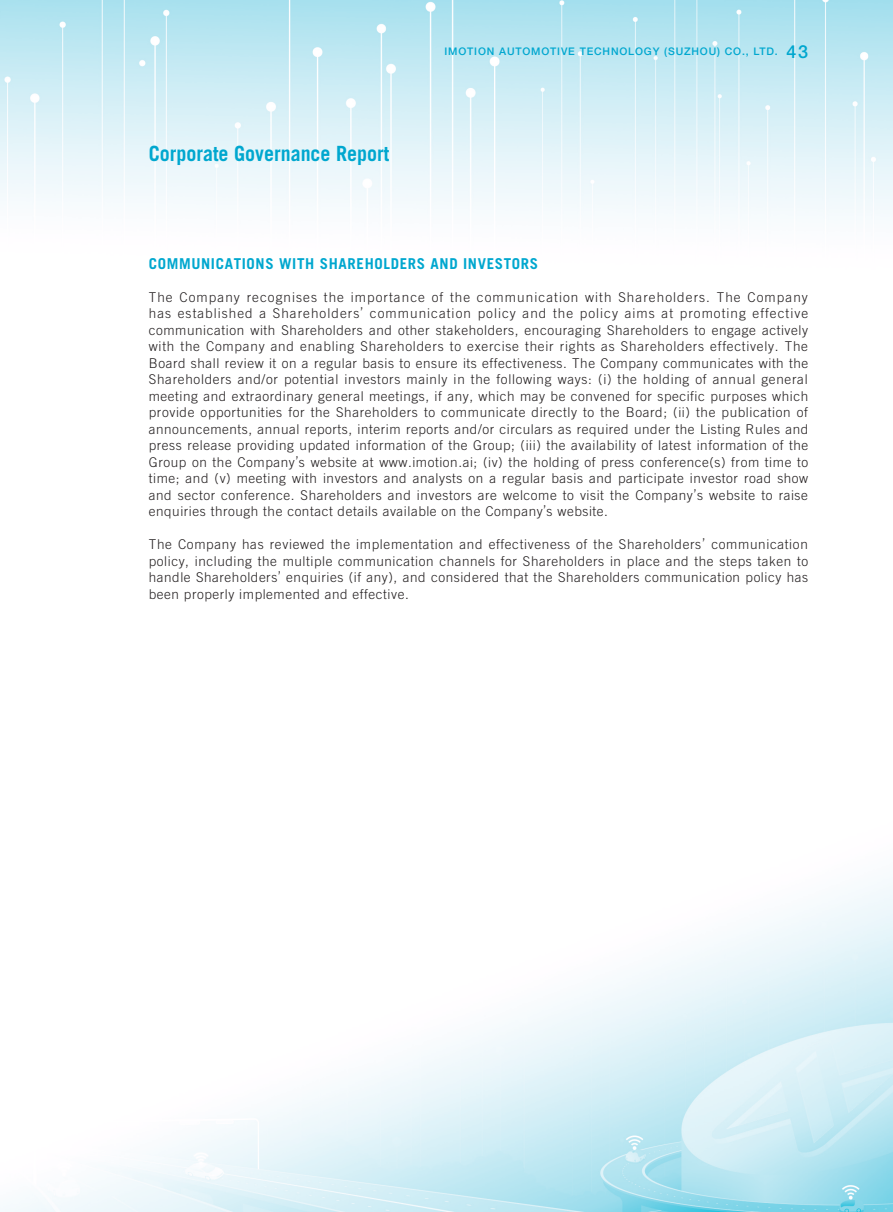
<style>
.page{position:relative;width:893px;height:1212px;background:#fff}
.page>*{position:absolute;margin:0;border:0;box-sizing:border-box;transform-origin:0 0}
.t1{font:700 21px "Trade Gothic LT Std";color:#00a7cf;scale:.95 1}
.t2{font:700 15px "Trade Gothic LT Std";letter-spacing:.04em;color:#00a7cf}
.t3{font:300 13.5px/16.5px "Trade Gothic LT Std";letter-spacing:.04em;color:#231f20;text-align:justify}
.t4{font:500 10.5px "Helvetica Neue LT Std";letter-spacing:.08em;color:#00a7cf}
.s1{font-size:18px}
</style>
<div class="page">
<img style="left:0;top:0;width:893px;height:1212px">
<h1 class="t1" style="left:149px;top:141px;width:255px">Corporate Governance Report</h1>
<p class="t4" style="left:444px;top:45px;width:365px">IMOTION AUTOMOTIVE TECHNOLOGY (SUZHOU) CO., LTD. <span class="s1">43</span></p>
<p class="t2" style="left:149px;top:254px;width:391px">COMMUNICATIONS WITH SHAREHOLDERS AND INVESTORS</p>
<p class="t3" style="left:149px;top:288px;width:661px">The Company recognises the importance of the communication with Shareholders. The Company has established a Shareholders’ communication policy and the policy aims at promoting effective communication with Shareholders and other stakeholders, encouraging Shareholders to engage actively with the Company and enabling Shareholders to exercise their rights as Shareholders effectively. The Board shall review it on a regular basis to ensure its effectiveness. The Company communicates with the Shareholders and/or potential investors mainly in the following ways: (i) the holding of annual general meeting and extraordinary general meetings, if any, which may be convened for specific purposes which provide opportunities for the Shareholders to communicate directly to the Board; (ii) the publication of announcements, annual reports, interim reports and/or circulars as required under the Listing Rules and press release providing updated information of the Group; (iii) the availability of latest information of the Group on the Company’s website at www.imotion.ai; (iv) the holding of press conference(s) from time to time; and (v) meeting with investors and analysts on a regular basis and participate investor road show and sector conference. Shareholders and investors are welcome to visit the Company’s website to raise enquiries through the contact details available on the Company’s website.</p>
<p class="t3" style="left:149px;top:536px;width:661px">The Company has reviewed the implementation and effectiveness of the Shareholders’ communication policy, including the multiple communication channels for Shareholders in place and the steps taken to handle Shareholders’ enquiries (if any), and considered that the Shareholders communication policy has been properly implemented and effective.</p>
</div>
